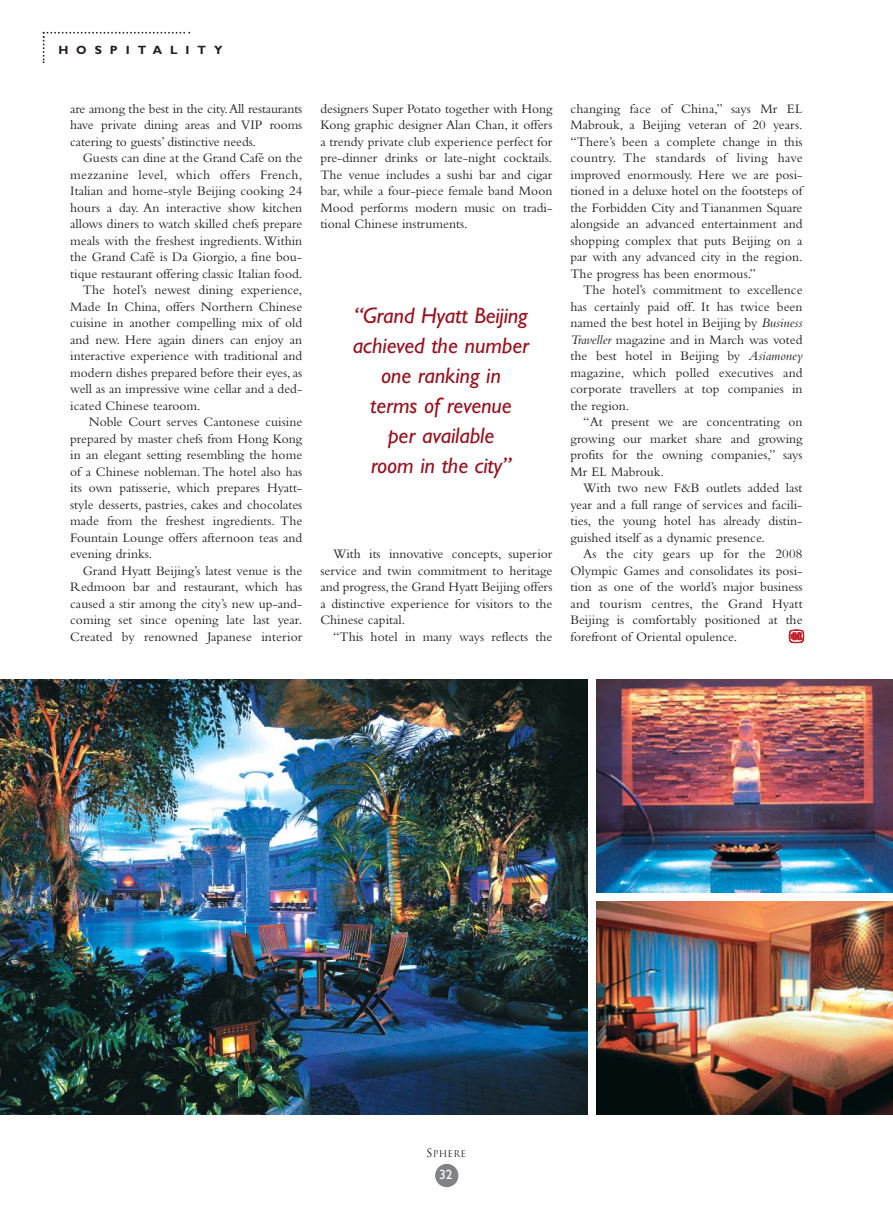
<style>
.page{position:relative;width:893px;height:1212px;background:#fff}
.page>*{position:absolute;margin:0;border:0;box-sizing:border-box;transform-origin:0 0}
.t1{font:italic 22.5px/30px "Gill Sans";letter-spacing:-.005em;color:#951521;text-align:center}
.t2{font:13.5px/16.5px "Bembo";color:#231f20;text-align:justify}
.t3{font:13.5px "Bembo";letter-spacing:.02em;color:#231f20}
.t4{font:13.5px "Gill Sans";color:#fff}
.t5{font:700 12px "Gill Sans";letter-spacing:.66em;color:#231f20}
.t6{font:9px "Trajan";letter-spacing:.025em;color:#231f20}
.s1{font-style:italic}
.s2{font-size:11.25px}
</style>
<div class="page">
<img style="left:0;top:31px;width:893px;height:1157px">
<p class="t5" style="left:58px;top:45px;width:166px">HOSPITALITY</p>
<p class="t2" style="left:70px;top:101px;width:233px">are among the best in the city.All restaurants have private dining areas and VIP rooms catering to guests’ distinctive needs.</p>
<p class="t2" style="left:83px;top:151px;width:221px">Guests can dine at the Grand Café on the</p>
<p class="t3" style="left:70px;top:169px;width:234px">mezzanine level, which offers French,</p>
<p class="t2" style="left:70px;top:184px;width:233px">Italian and home-style Beijing cooking 24</p>
<p class="t2" style="left:70px;top:200px;width:234px">hours a day. An interactive show kitchen</p>
<p class="t2" style="left:70px;top:217px;width:234px">allows diners to watch skilled chefs prepare</p>
<p class="t2" style="left:70px;top:233px;width:233px">meals with the freshest ingredients. Within</p>
<p class="t2" style="left:70px;top:250px;width:233px">the Grand Café is Da Giorgio, a fine bou-</p>
<p class="t2" style="left:70px;top:266px;width:234px">tique restaurant offering classic Italian food.</p>
<p class="t2" style="left:83px;top:283px;width:221px">The hotel’s newest dining experience,</p>
<p class="t2" style="left:70px;top:299px;width:234px">Made In China, offers Northern Chinese</p>
<p class="t2" style="left:70px;top:316px;width:233px">cuisine in another compelling mix of old</p>
<p class="t2" style="left:70px;top:332px;width:233px">and new. Here again diners can enjoy an</p>
<p class="t2" style="left:70px;top:349px;width:233px">interactive experience with traditional and</p>
<p class="t2" style="left:70px;top:365px;width:234px">modern dishes prepared before their eyes, as</p>
<p class="t2" style="left:70px;top:382px;width:234px">well as an impressive wine cellar and a ded-</p>
<p class="t2" style="left:70px;top:398px;width:132px">icated Chinese tearoom.</p>
<p class="t2" style="left:89px;top:415px;width:215px">Noble Court serves Cantonese cuisine</p>
<p class="t2" style="left:70px;top:431px;width:233px">prepared by master chefs from Hong Kong</p>
<p class="t2" style="left:70px;top:448px;width:233px">in an elegant setting resembling the home</p>
<p class="t2" style="left:70px;top:464px;width:233px">of a Chinese nobleman.The hotel also has</p>
<p class="t2" style="left:70px;top:481px;width:234px">its own patisserie, which prepares Hyatt-</p>
<p class="t2" style="left:70px;top:497px;width:234px">style desserts, pastries, cakes and chocolates</p>
<p class="t2" style="left:70px;top:514px;width:233px">made from the freshest ingredients. The</p>
<p class="t2" style="left:70px;top:530px;width:233px">Fountain Lounge offers afternoon teas and</p>
<p class="t2" style="left:70px;top:547px;width:84px">evening drinks.</p>
<p class="t2" style="left:83px;top:563px;width:221px">Grand Hyatt Beijing’s latest venue is the</p>
<p class="t2" style="left:70px;top:580px;width:233px">Redmoon bar and restaurant, which has</p>
<p class="t2" style="left:70px;top:596px;width:233px">caused a stir among the city’s new up-and-</p>
<p class="t2" style="left:70px;top:613px;width:234px">coming set since opening late last year.</p>
<p class="t2" style="left:70px;top:629px;width:234px">Created by renowned Japanese interior</p>
<p class="t2" style="left:320px;top:101px;width:234px">designers Super Potato together with Hong Kong graphic designer Alan Chan, it offers a trendy private club experience perfect for pre-dinner drinks or late-night cocktails.<br>The venue includes a sushi bar and cigar bar, while a four-piece female band Moon Mood performs modern music on tradi&shy;tional Chinese instruments.</p>
<h1 class="t1" style="left:353px;top:303px;width:178px">“Grand Hyatt Beijing achieved the number one ranking in<br>terms of revenue<br>per available<br>room in the city”</h1>
<p class="t2" style="left:320px;top:547px;width:234px;text-indent:13px">With its innovative concepts, superior service and twin commitment to heritage and progress, the Grand Hyatt Beijing offers a distinctive experience for visitors to the Chinese capital.</p>
<p class="t2" style="left:333px;top:629px;width:221px">“This hotel in many ways reflects the</p>
<p class="t2" style="left:570px;top:101px;width:234px">changing face of China,” says Mr EL Mabrouk, a Beijing veteran of 20 years. “There’s been a complete change in this country. The standards of living have improved enormously. Here we are posi&shy;tioned in a deluxe hotel on the footsteps of the Forbidden City and Tiananmen Square alongside an advanced entertainment and shopping complex that puts Beijing on a par with any advanced city in the region.<br>The progress has been enormous.”</p>
<p class="t2" style="left:570px;top:283px;width:234px;text-indent:13px">The hotel’s commitment to excellence has certainly paid off. It has twice been named the best hotel in Beijing by <span class="s1">Business Traveller</span> magazine and in March was voted the best hotel in Beijing by <span class="s1">Asiamoney </span>magazine, which polled executives and corporate travellers at top companies in the region.</p>
<p class="t2" style="left:570px;top:415px;width:234px;text-indent:13px">“At present we are concentrating on growing our market share and growing profits for the owning companies,” says Mr EL Mabrouk.</p>
<p class="t2" style="left:570px;top:481px;width:233px;text-indent:13px">With two new F&amp;B outlets added last year and a full range of services and facili&shy;ties, the young hotel has already distin&shy;guished itself as a dynamic presence.</p>
<p class="t2" style="left:570px;top:547px;width:234px;text-indent:13px">As the city gears up for the 2008<br>Olympic Games and consolidates its posi&shy;tion as one of the world’s major business and tourism centres, the Grand Hyatt Beijing is comfortably positioned at the forefront of Oriental opulence.</p>
<p class="t6" style="left:426px;top:1148px;width:41px"><span class="s2">S</span>PHERE</p>
<p class="t4" style="left:439px;top:1169px;width:15px">32</p>
</div>
